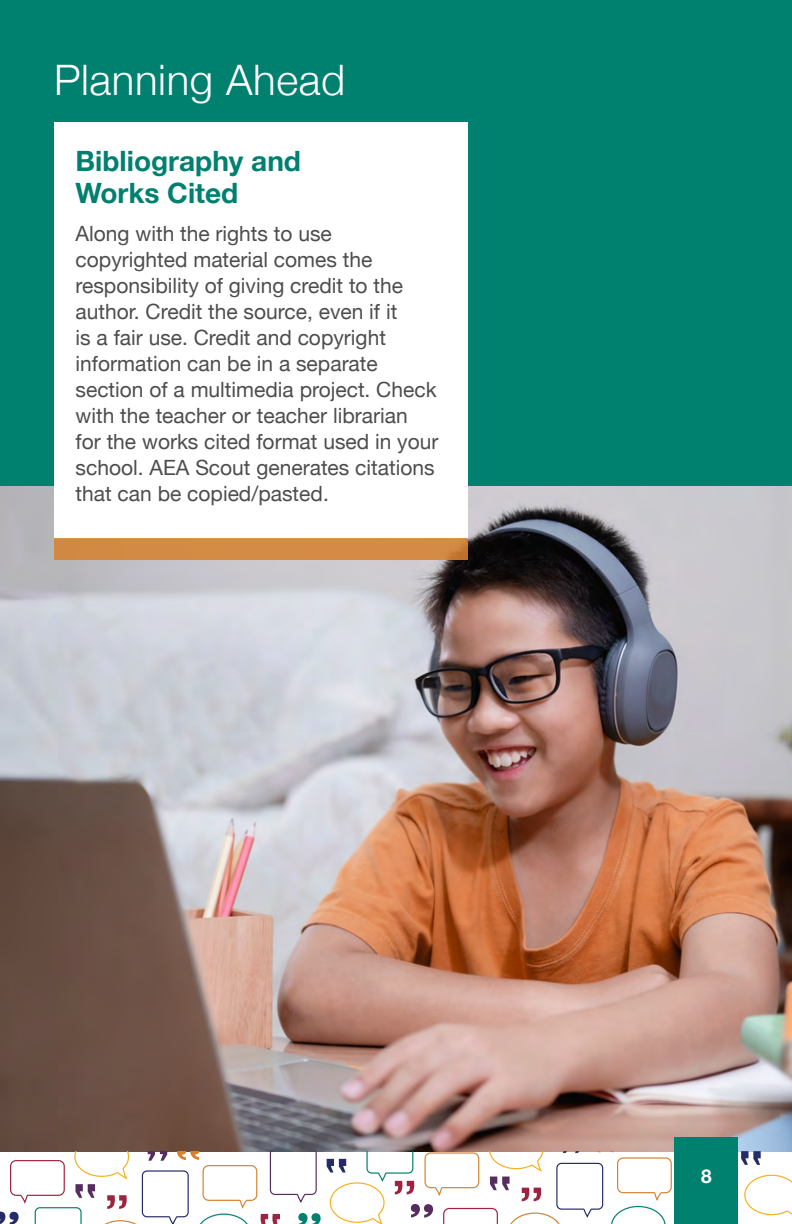
<style>
.page{position:relative;width:792px;height:1224px;background:#fff}
.page>*{position:absolute;margin:0;border:0;box-sizing:border-box;transform-origin:0 0}
.Heading{font:300 42px "Helvetica Neue";letter-spacing:.015em;color:#fff}
.Subheading{font:700 28px/32px "Helvetica Neue";color:#00806e}
.Body_text{font:21px/26px "Helvetica Neue";color:#4d4d4f}
.Body_text-2{font:700 19px "Helvetica Neue";color:#fff}
</style>
<div class="page">
<div style="left:0;top:0;width:792px;height:842px;background:#00806e"></div>
<img style="left:0;top:486px;width:792px;height:665px">
<div style="left:54px;top:122px;width:414px;height:417px;background:#fff"></div>
<div style="left:54px;top:539px;width:414px;height:21px;background:#d48b45"></div>
<svg style="left:0;top:1151px;width:321px;height:73px"></svg>
<svg style="left:744px;top:1174px;width:48px;height:42px"></svg>
<svg style="left:741px;top:1151px;width:20px;height:14px"></svg>
<svg style="left:327px;top:1151px;width:348px;height:73px"></svg>
<div style="left:675px;top:1138px;width:63px;height:86px;background:#00806e"></div>
<p class="Heading" style="left:54px;top:46px;width:293px">Planning Ahead</p>
<p class="Subheading" style="left:76px;top:146px;width:227px">Bibliography and<br>Works Cited</p>
<p class="Body_text" style="left:76px;top:222px;width:364px">Along with the rights to use copyrighted material comes the responsibility of giving credit to the author. Credit the source, even if it<br>is a fair use. Credit and copyright information can be in a separate section of a multimedia project. Check with the teacher or teacher librarian<br>for the works cited format used in your school. AEA Scout generates citations that can be copied/pasted.</p>
<p class="Body_text-2" style="left:701px;top:1161px;width:12px">8</p>
</div>
